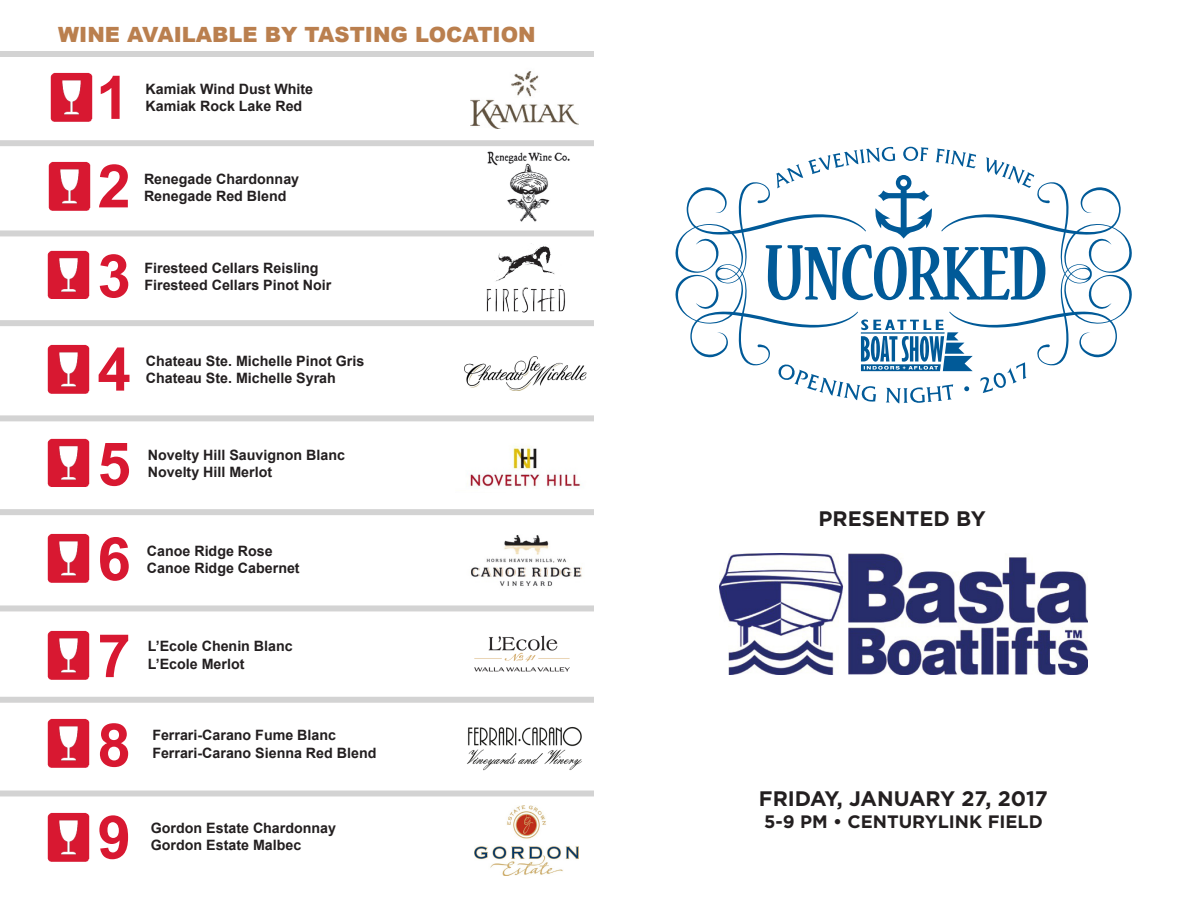
<style>
.page{position:relative;width:1188px;height:918px;background:#fff}
.page>*{position:absolute;margin:0;border:0;box-sizing:border-box;transform-origin:0 0}
.t1{font:700 60px "Arial";color:#d81831}
.t2{font:700 21px "Gotham";color:#231f20}
.t3{font:900 21px "Arial";color:#ba7f4e}
.t4{font:700 18px "Gotham";color:#231f20}
.t5{font:700 14.25px "Arial";color:#231f20}
</style>
<div class="page">
<img style="left:471px;top:535px;width:111px;height:51px">
<svg style="left:675px;top:147px;width:457px;height:257px"></svg>
<div style="left:0;top:51px;width:594px;height:6px;background:#d3d3d3"></div>
<img style="left:50px;top:72px;width:43px;height:50px">
<img style="left:48px;top:161px;width:43px;height:50px">
<img style="left:47px;top:250px;width:43px;height:49px">
<img style="left:47px;top:344px;width:43px;height:50px">
<img style="left:47px;top:438px;width:43px;height:49px">
<img style="left:47px;top:533px;width:43px;height:50px">
<img style="left:47px;top:630px;width:43px;height:50px">
<img style="left:47px;top:718px;width:43px;height:50px">
<img style="left:47px;top:812px;width:43px;height:50px">
<div style="left:0;top:140px;width:594px;height:6px;background:#d3d3d3"></div>
<div style="left:0;top:230px;width:594px;height:6px;background:#d3d3d3"></div>
<div style="left:0;top:320px;width:594px;height:6px;background:#d3d3d3"></div>
<div style="left:0;top:415px;width:594px;height:6px;background:#d3d3d3"></div>
<div style="left:0;top:509px;width:594px;height:6px;background:#d3d3d3"></div>
<div style="left:0;top:605px;width:594px;height:6px;background:#d3d3d3"></div>
<div style="left:0;top:697px;width:594px;height:6px;background:#d3d3d3"></div>
<div style="left:0;top:790px;width:594px;height:6px;background:#d3d3d3"></div>
<img style="left:720px;top:553px;width:368px;height:122px">
<img style="left:471px;top:71px;width:108px;height:58px">
<img style="left:487px;top:151px;width:83px;height:71px">
<img style="left:486px;top:243px;width:79px;height:69px">
<img style="left:464px;top:356px;width:123px;height:35px">
<img style="left:470px;top:445px;width:111px;height:44px">
<img style="left:474px;top:635px;width:96px;height:37px">
<img style="left:467px;top:727px;width:115px;height:44px">
<img style="left:474px;top:805px;width:105px;height:70px">
<p class="t3" style="left:58px;top:19px;width:479px">WINE AVAILABLE BY TASTING LOCATION</p>
<p class="t1" style="left:96px;top:58px;width:35px">1</p>
<p class="t5" style="left:146px;top:80px;width:169px">Kamiak Wind Dust White</p>
<p class="t5" style="left:146px;top:97px;width:158px">Kamiak Rock Lake Red</p>
<p class="t1" style="left:98px;top:146px;width:35px">2</p>
<p class="t5" style="left:144px;top:170px;width:157px">Renegade Chardonnay</p>
<p class="t5" style="left:144px;top:187px;width:144px">Renegade Red Blend</p>
<p class="t1" style="left:98px;top:236px;width:35px">3</p>
<p class="t5" style="left:144px;top:258px;width:176px">Firesteed Cellars Reisling</p>
<p class="t5" style="left:144px;top:275px;width:188px">Firesteed Cellars Pinot Noir</p>
<p class="t1" style="left:98px;top:330px;width:35px">4</p>
<p class="t5" style="left:146px;top:352px;width:220px">Chateau Ste. Michelle Pinot Gris</p>
<p class="t5" style="left:146px;top:369px;width:192px">Chateau Ste. Michelle Syrah</p>
<p class="t1" style="left:98px;top:424px;width:35px">5</p>
<p class="t5" style="left:148px;top:446px;width:199px">Novelty Hill Sauvignon Blanc</p>
<p class="t5" style="left:148px;top:463px;width:126px">Novelty Hill Merlot</p>
<p class="t1" style="left:98px;top:519px;width:35px">6</p>
<p class="t5" style="left:147px;top:541px;width:127px">Canoe Ridge Rose</p>
<p class="t5" style="left:147px;top:559px;width:154px">Canoe Ridge Cabernet</p>
<p class="t1" style="left:98px;top:616px;width:35px">7</p>
<p class="t1" style="left:98px;top:705px;width:35px">8</p>
<p class="t1" style="left:98px;top:797px;width:35px">9</p>
<p class="t5" style="left:148px;top:637px;width:146px">L’Ecole Chenin Blanc</p>
<p class="t5" style="left:148px;top:654px;width:98px">L’Ecole Merlot</p>
<p class="t5" style="left:152px;top:726px;width:185px">Ferrari-Carano Fume Blanc</p>
<p class="t5" style="left:152px;top:743px;width:226px">Ferrari-Carano Sienna Red Blend</p>
<p class="t5" style="left:151px;top:819px;width:187px">Gordon Estate Chardonnay</p>
<p class="t5" style="left:151px;top:836px;width:152px">Gordon Estate Malbec</p>
<p class="t2" style="left:819px;top:507px;width:169px">PRESENTED BY</p>
<p class="t2" style="left:759px;top:787px;width:291px">FRIDAY, JANUARY 27, 2017</p>
<p class="t4" style="left:764px;top:811px;width:280px">5-9 PM • CENTURYLINK FIELD</p>
</div>
